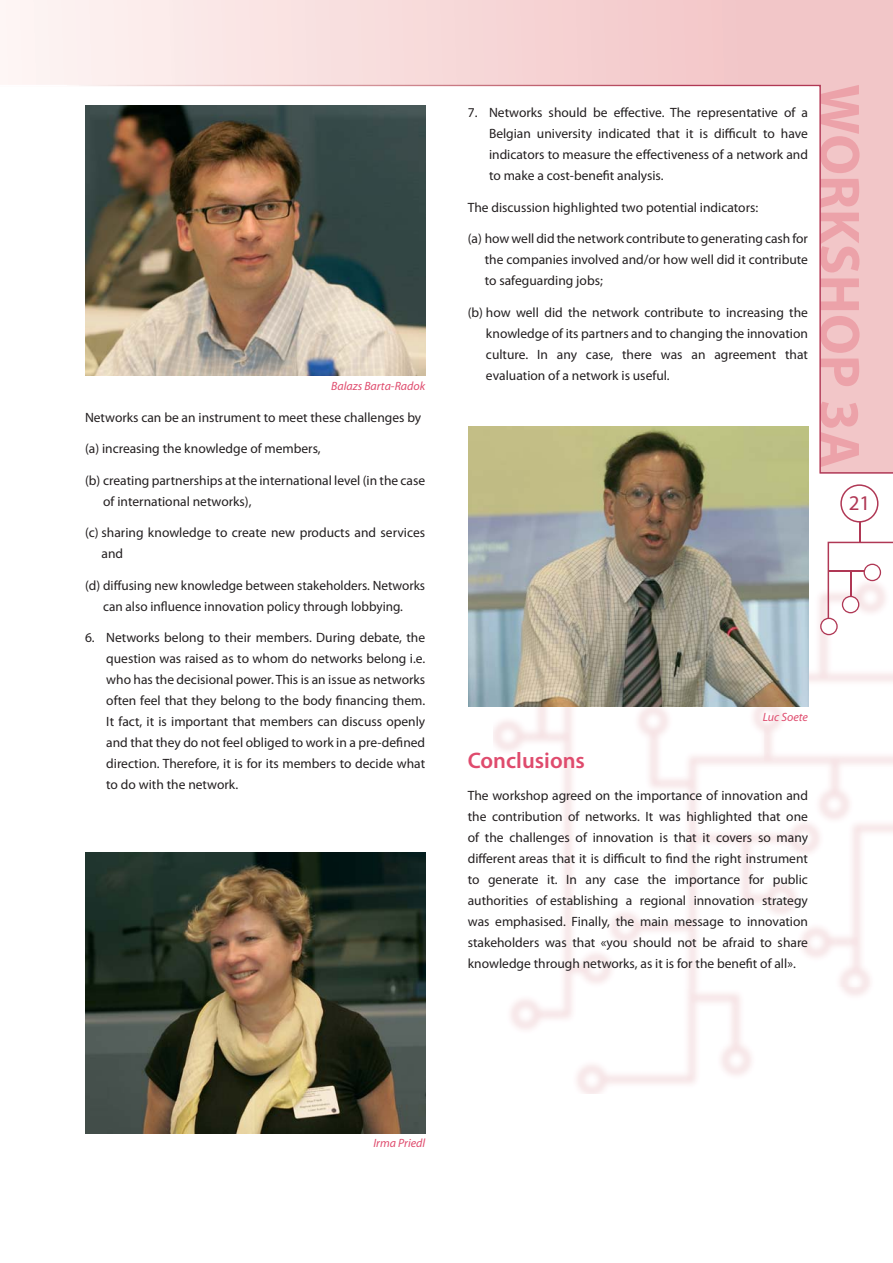
<style>
.page{position:relative;width:893px;height:1263px;background:#fff}
.page>*{position:absolute;margin:0;border:0;box-sizing:border-box;transform-origin:0 0}
.t1{font:700 57px "Myriad Pro";color:#eca2a9}
.t2{font:600 22.5px "Myriad Pro";color:#df4b6d}
.t3{font:21px "Myriad Pro";color:#b03855}
.t4{font:13.5px/21px "Myriad Pro";color:#231f20;text-align:justify}
.t5{font:italic 12px "Myriad Pro";color:#df4b6d}
</style>
<div class="page">
<div style="left:0;top:0;width:893px;height:473px;background:linear-gradient(to right,#fdf4f3,#f0bfc1)"></div>
<div style="left:0;top:85px;width:893px;height:389px;background:#f2c6c8"></div>
<svg style="left:0;top:86px;width:819px;height:388px"></svg>
<hr style="left:859px;top:519px;width:2px;height:23px;background:#b03855">
<svg style="left:840px;top:484px;width:38px;height:39px"></svg>
<svg style="left:820px;top:542px;width:73px;height:93px"></svg>
<img style="left:86px;top:853px;width:340px;height:280px">
<img style="left:86px;top:105px;width:340px;height:271px">
<img style="left:468px;top:426px;width:341px;height:281px">
<p class="t5" style="left:331px;top:381px;width:96px">Balazs Barta-Radok</p>
<p class="t4" style="left:85px;top:407px;width:338px">Networks can be an instrument to meet these challenges by</p>
<p class="t4" style="left:85px;top:439px;width:237px">(a) increasing the knowledge of members,</p>
<p class="t4" style="left:103px;top:470px;width:323px;text-indent:-18px">(b) creating partnerships at the international level (in the case of international networks),</p>
<p class="t4" style="left:102px;top:523px;width:325px;text-indent:-17px">(c) sharing knowledge to create new products and services and</p>
<p class="t4" style="left:85px;top:575px;width:342px;text-align:center">(d) diffusing new knowledge between stakeholders. Networks can also influence innovation policy through lobbying.</p>
<p class="t4" style="left:106px;top:628px;width:320px;text-indent:-21px">6. Networks belong to their members. During debate, the question was raised as to whom do networks belong i.e. who has the decisional power. This is an issue as networks often feel that they belong to the body financing them.<br>It fact, it is important that members can discuss openly and that they do not feel obliged to work in a pre-defined direction. Therefore, it is for its members to decide what to do with the network.</p>
<p class="t4" style="left:489px;top:103px;width:320px;text-indent:-21px">7. Networks should be effective. The representative of a Belgian university indicated that it is difficult to have indicators to measure the effectiveness of a network and to make a cost-benefit analysis.</p>
<p class="t4" style="left:468px;top:197px;width:292px">The discussion highlighted two potential indicators:</p>
<p class="t4" style="left:485px;top:229px;width:325px;text-indent:-17px">(a) how well did the network contribute to generating cash for the companies involved and/or how well did it contribute to safeguarding jobs;</p>
<p class="t4" style="left:486px;top:302px;width:323px;text-indent:-18px">(b) how well did the network contribute to increasing the knowledge of its partners and to changing the innovation culture. In any case, there was an agreement that evaluation of a network is useful.</p>
<h1 class="t1" style="left:861px;top:84px;width:386px;rotate:90deg">WORKSHOP 3A</h1>
<h3 class="t3" style="left:849px;top:495px;width:23px">21</h3>
<p class="t5" style="left:763px;top:712px;width:47px">Luc Soete</p>
<h2 class="t2" style="left:468px;top:752px;width:119px">Conclusions</h2>
<p class="t4" style="left:468px;top:785px;width:342px">The workshop agreed on the importance of innovation and the contribution of networks. It was highlighted that one of the challenges of innovation is that it covers so many different areas that it is difficult to find the right instrument to generate it. In any case the importance for public authorities of establishing a regional innovation strategy was emphasised. Finally, the main message to innovation stakeholders was that «you should not be afraid to share knowledge through networks, as it is for the benefit of all».</p>
<p class="t5" style="left:373px;top:1138px;width:53px">Irma Priedl</p>
</div>
